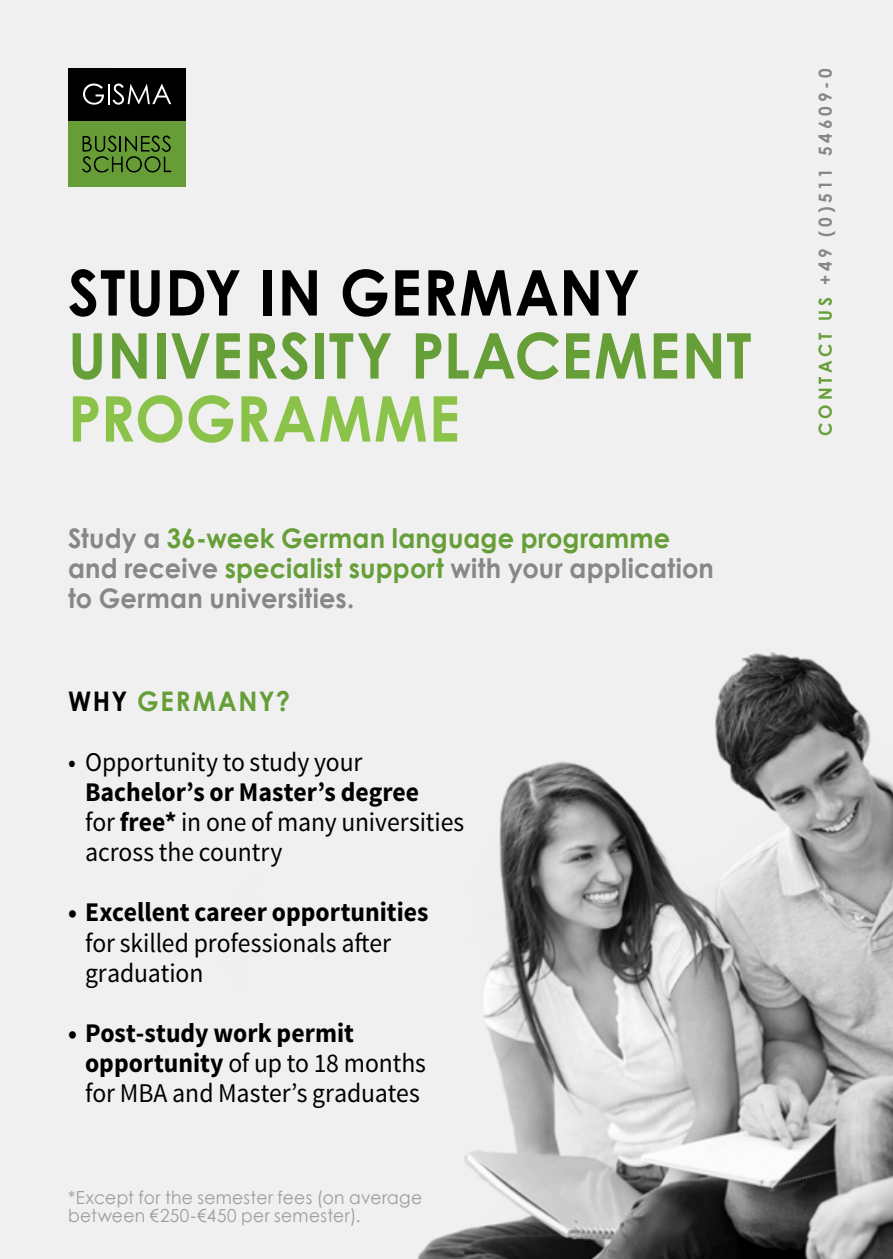
<style>
.page{position:relative;width:893px;height:1259px;background:#fff}
.page>*{position:absolute;margin:0;border:0;box-sizing:border-box;transform-origin:0 0}
.t1{font:700 63px "Century Gothic";letter-spacing:.015em;color:#669e38;scale:.95 1}
.t2{font:700 63px "Century Gothic";letter-spacing:.015em;color:#000;scale:.95 1}
.t3{font:700 63px "Century Gothic";letter-spacing:.01em;color:#8bc34a;scale:.95 1}
.t4{font:27px/30px "Source Sans Pro";color:#000;scale:.95 1}
.t5{font:700 27px/30px "Century Gothic";letter-spacing:.01em;color:#878787;scale:.95 1}
.t6{font:700 27px "Source Sans Pro";color:#000;scale:.95 1}
.t7{font:700 27px "Century Gothic";letter-spacing:.065em;color:#669e38;scale:.95 1}
.t8{font:18px/18px "Century Gothic";letter-spacing:.02em;color:#9d9d9c;scale:.95 1}
.t9{font:700 18px "Century Gothic";letter-spacing:.23em;color:#878787;scale:.95 1}
.s1{color:#669e38}
.s2{color:#000}
.s3{font-weight:700}
</style>
<div class="page">
<img style="left:0;top:0;width:893px;height:1259px">
<div style="left:68px;top:120px;width:118px;height:67px;background:#679d37"></div>
<div style="left:68px;top:68px;width:118px;height:52px;background:#000"></div>
<svg style="left:83px;top:84px;width:21px;height:21px"></svg>
<hr style="left:108px;top:84px;width:2px;height:20px;background:#fff">
<svg style="left:113px;top:84px;width:58px;height:21px"></svg>
<svg style="left:82px;top:136px;width:89px;height:36px"></svg>
<h1 class="t2" style="left:68px;top:245px;width:604px">STUDY IN GERMANY</h1>
<h1 class="t1" style="left:68px;top:308px;width:721px">UNIVERSITY PLACEMENT</h1>
<h1 class="t3" style="left:68px;top:371px;width:414px">PROGRAMME</h1>
<p class="t5" style="left:68px;top:521px;width:681px">Study a <span class="s1">36-week German language programme </span>and receive <span class="s1">specialist support</span> with your application to German universities.</p>
<p class="t7" style="left:68px;top:681px;width:235px"><span class="s2">WHY</span> GERMANY?</p>
<p class="t4" style="left:68px;top:748px;width:311px">• Opportunity to study your</p>
<p class="t4" style="left:85px;top:778px;width:401px"><span class="s3">Bachelor’s or Master’s degree<br></span>for <span class="s3">free*</span> in one of many universities across the country</p>
<p class="t6" style="left:68px;top:895px;width:381px">• Excellent career opportunities</p>
<p class="t4" style="left:85px;top:928px;width:324px">for skilled professionals after graduation</p>
<p class="t4" style="left:85px;top:1018px;width:360px;text-indent:-17px"><span class="s3">• Post-study work permit opportunity</span> of up to 18 months for MBA and Master’s graduates</p>
<p class="t8" style="left:68px;top:1188px;width:374px">*Except for the semester fees (on average between €250-€450 per semester).</p>
<p class="t9" style="left:811px;top:435px;width:388px;rotate:-90deg"><span class="s1">CONTACT US</span> +49 (0)511 54609-0</p>
</div>
